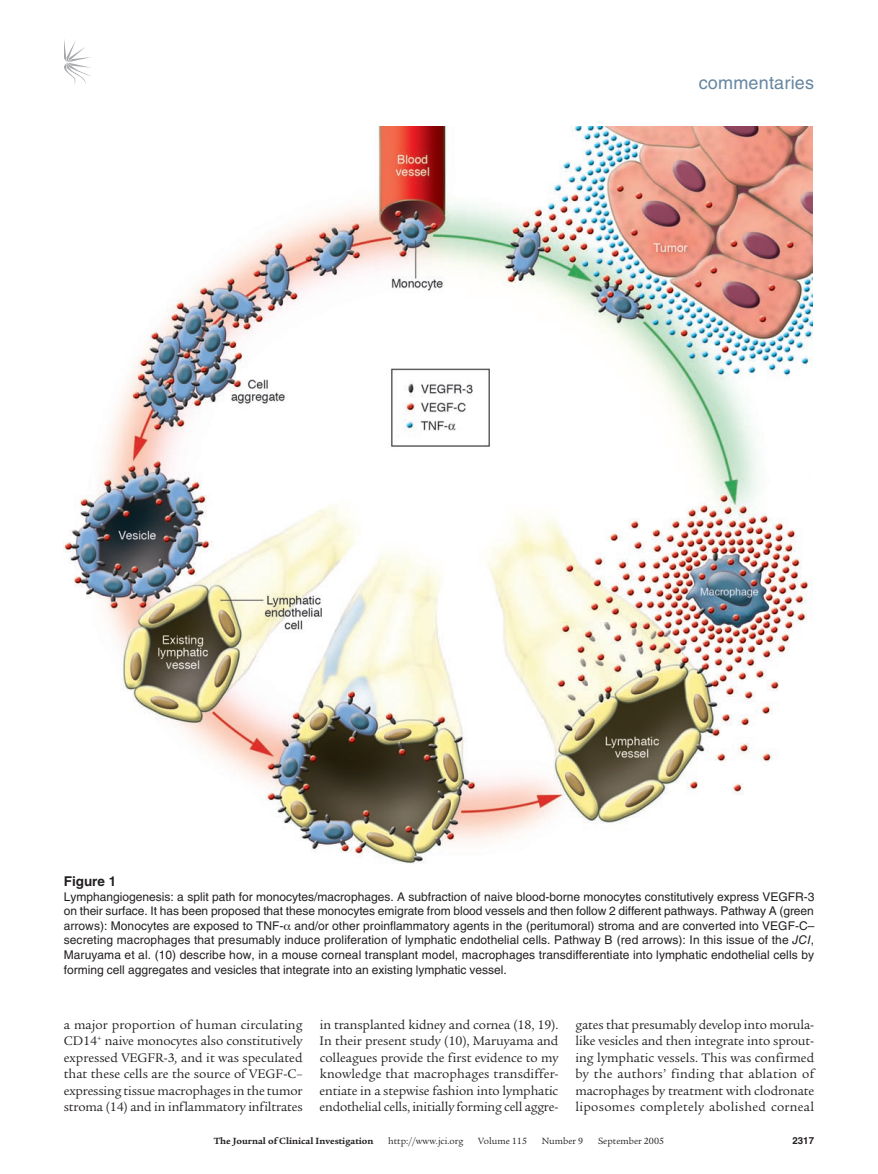
<style>
.page{position:relative;width:878px;height:1174px;background:#fff}
.page>*{position:absolute;margin:0;border:0;box-sizing:border-box;transform-origin:0 0}
.t1{font:18px "Helvetica LT Std";letter-spacing:.01em;color:#6686a1}
.t2{font:13.5px/16.5px "Legacy Serif Std";letter-spacing:-.01em;color:#231f20;text-align:justify}
.t3{font:700 13.5px "Helvetica LT Std";color:#231f20}
.t4{font:12px/14.7px "Helvetica LT Std";color:#231f20;text-align:justify}
.t5{font:9.75px "Legacy Serif Std";color:#231f20}
.t6{font:700 9.75px "Legacy Serif Std";color:#231f20}
.t7{font:700 9.75px "Helvetica LT Std";color:#231f20}
.s1{font-style:italic}
</style>
<div class="page">
<svg style="left:64px;top:39px;width:27px;height:46px"></svg>
<img style="left:64px;top:126px;width:748px;height:738px">
<h1 class="t1" style="left:698px;top:72px;width:117px">commentaries</h1>
<p class="t3" style="left:64px;top:873px;width:54px">Figure 1</p>
<p class="t4" style="left:64px;top:889px;width:752px">Lymphangiogenesis: a split path for monocytes/macrophages. A subfraction of naive blood-borne monocytes constitutively express VEGFR-3 on their surface. It has been proposed that these monocytes emigrate from blood vessels and then follow 2 different pathways. Pathway A (green arrows): Monocytes are exposed to TNF- and/or other proinflammatory agents in the (peritumoral) stroma and are converted into VEGF-C– secreting macrophages that presumably induce proliferation of lymphatic endothelial cells. Pathway B (red arrows): In this issue of the <span class="s1">JCI</span>, Maruyama et al. (10) describe how, in a mouse corneal transplant model, macrophages transdifferentiate into lymphatic endothelial cells by forming cell aggregates and vesicles that integrate into an existing lymphatic vessel.</p>
<p class="t2" style="left:64px;top:1016px;width:240px">a major proportion of human circulating CD14<sup>+</sup> naive monocytes also constitutively expressed VEGFR-3<span class="s1">,</span> and it was speculated that these cells are the source of VEGF-C– expressing tissue macrophages in the tumor stroma (14) and in inflammatory infiltrates</p>
<p class="t2" style="left:319px;top:1016px;width:240px">in transplanted kidney and cornea (18, 19).<br>In their present study (10), Maruyama and colleagues provide the first evidence to my knowledge that macrophages transdiffer&shy;entiate in a stepwise fashion into lymphatic endothelial cells, initially forming cell aggre-</p>
<p class="t2" style="left:575px;top:1016px;width:240px">gates that presumably develop into morula&shy;like vesicles and then integrate into sprout&shy;ing lymphatic vessels. This was confirmed by the authors’ finding that ablation of macrophages by treatment with clodronate liposomes completely abolished corneal</p>
<p class="t6" style="left:214px;top:1135px;width:161px">The Journal of Clinical Investigation</p>
<p class="t5" style="left:388px;top:1135px;width:77px">http://www.jci.org</p>
<p class="t5" style="left:478px;top:1135px;width:50px">Volume 115</p>
<p class="t5" style="left:541px;top:1135px;width:43px">Number 9</p>
<p class="t5" style="left:598px;top:1135px;width:68px">September 2005</p>
<p class="t7" style="left:792px;top:1134px;width:23px">2317</p>
</div>
